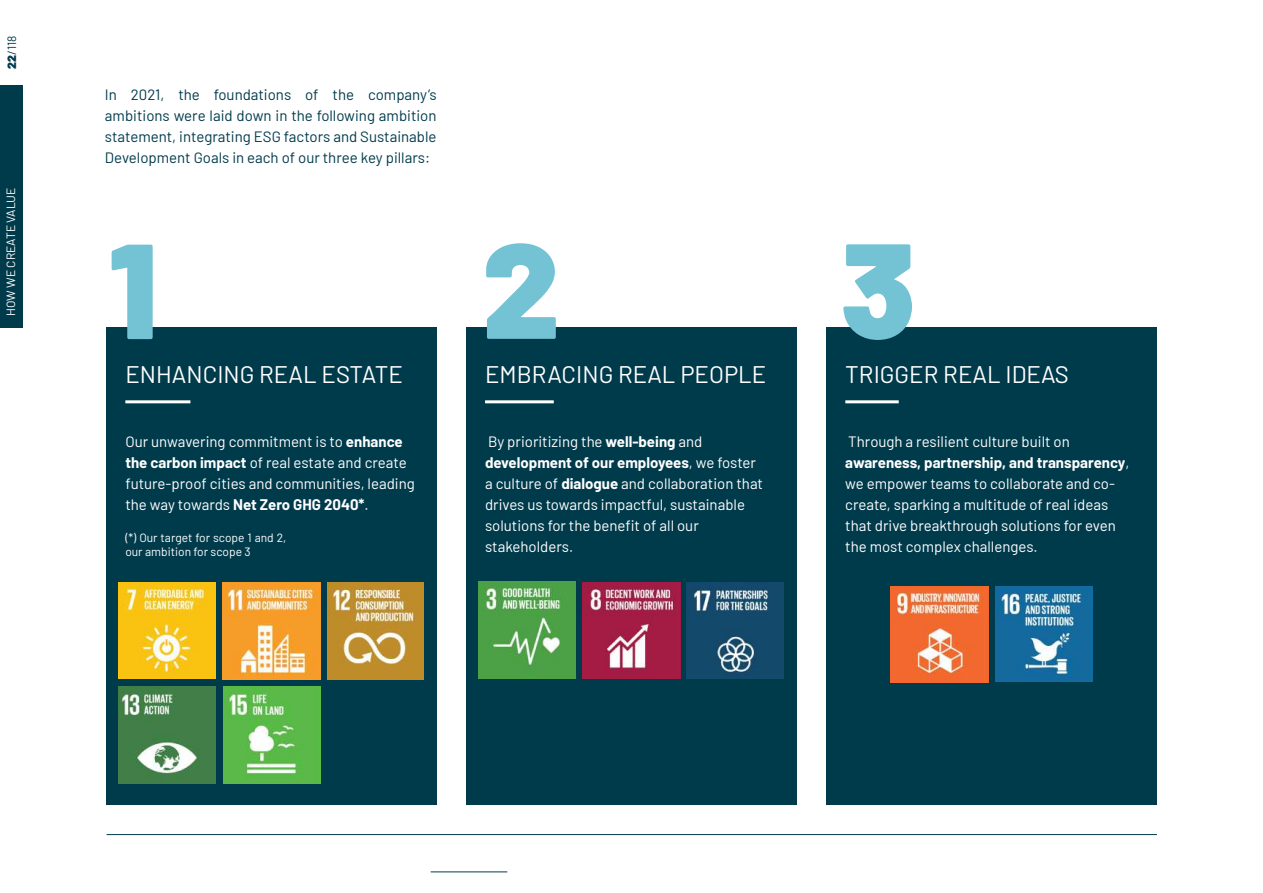
<style>
.page{position:relative;width:1263px;height:893px;background:#fff}
.page>*{position:absolute;margin:0;border:0;box-sizing:border-box;transform-origin:0 0}
.t1{font:900 135px "Barlow";color:#74c3d5}
.t2{font:24px "Barlow";color:#fff}
.t3{font:15px/21px "Barlow";color:#fff}
.t4{font:15px/21px "Barlow";color:#003b4c;text-align:justify}
.t5{font:12px/13.5px "Barlow";color:#fff}
.t6{font:12px "Barlow";color:#003b4d}
.s1{font-weight:900}
.s2{font-weight:700}
</style>
<div class="page">
<div style="left:0;top:85px;width:22px;height:242px;background:#003b4c"></div>
<hr style="left:431px;top:871px;width:76px;height:1px;background:#003b4c">
<hr style="left:107px;top:834px;width:1050px;height:1px;background:#003b4c">
<div style="left:106px;top:327px;width:330px;height:478px;background:#003b4c"></div>
<div style="left:466px;top:327px;width:330px;height:478px;background:#003b4c"></div>
<div style="left:826px;top:327px;width:330px;height:478px;background:#003b4c"></div>
<img style="left:479px;top:582px;width:97px;height:96px">
<img style="left:119px;top:582px;width:97px;height:97px">
<img style="left:890px;top:586px;width:98px;height:97px">
<img style="left:223px;top:582px;width:97px;height:97px">
<img style="left:327px;top:582px;width:96px;height:97px">
<img style="left:119px;top:686px;width:97px;height:97px">
<img style="left:223px;top:686px;width:97px;height:97px">
<img style="left:583px;top:582px;width:97px;height:96px">
<img style="left:996px;top:586px;width:96px;height:96px">
<img style="left:687px;top:582px;width:96px;height:97px">
<hr style="left:125px;top:400px;width:65px;height:3px;background:#fff">
<hr style="left:485px;top:400px;width:69px;height:3px;background:#fff">
<hr style="left:845px;top:400px;width:54px;height:3px;background:#fff">
<p class="t6" style="left:3px;top:69px;width:35px;rotate:-90deg"><span class="s1">22</span>/118</p>
<p class="t5" style="left:3px;top:316px;width:130px;rotate:-90deg">HOW WE CREATE VALUE</p>
<p class="t4" style="left:105px;top:83px;width:333px">In 2021, the foundations of the company’s ambitions were laid down in the following ambition statement, integrating ESG factors and Sustainable Development Goals in each of our three key pillars:</p>
<h1 class="t1" style="left:109px;top:189px;width:50px">1</h1>
<h1 class="t1" style="left:482px;top:189px;width:79px">2</h1>
<h1 class="t1" style="left:840px;top:189px;width:77px">3</h1>
<h2 class="t2" style="left:125px;top:357px;width:279px">ENHANCING REAL ESTATE</h2>
<p class="t3" style="left:125px;top:430px;width:291px">Our unwavering commitment is to <span class="s2">enhance the carbon impact</span> of real estate and create future-proof cities and communities, leading the way towards <span class="s2">Net Zero GHG 2040*</span>.</p>
<p class="t5" style="left:125px;top:530px;width:162px">(*) Our target for scope 1 and 2, our ambition for scope 3</p>
<h2 class="t2" style="left:485px;top:357px;width:283px">EMBRACING REAL PEOPLE</h2>
<p class="t3" style="left:485px;top:430px;width:279px">By prioritizing the <span class="s2">well-being</span> and <span class="s2">development of our employees</span>, we foster a culture of <span class="s2">dialogue</span> and collaboration that drives us towards impactful, sustainable solutions for the benefit of all our stakeholders.</p>
<h2 class="t2" style="left:845px;top:357px;width:225px">TRIGGER REAL IDEAS</h2>
<p class="t3" style="left:845px;top:430px;width:286px">Through a resilient culture built on <span class="s2">awareness, partnership, and transparency</span>, we empower teams to collaborate and co&shy;create, sparking a multitude of real ideas that drive breakthrough solutions for even the most complex challenges.</p>
</div>
